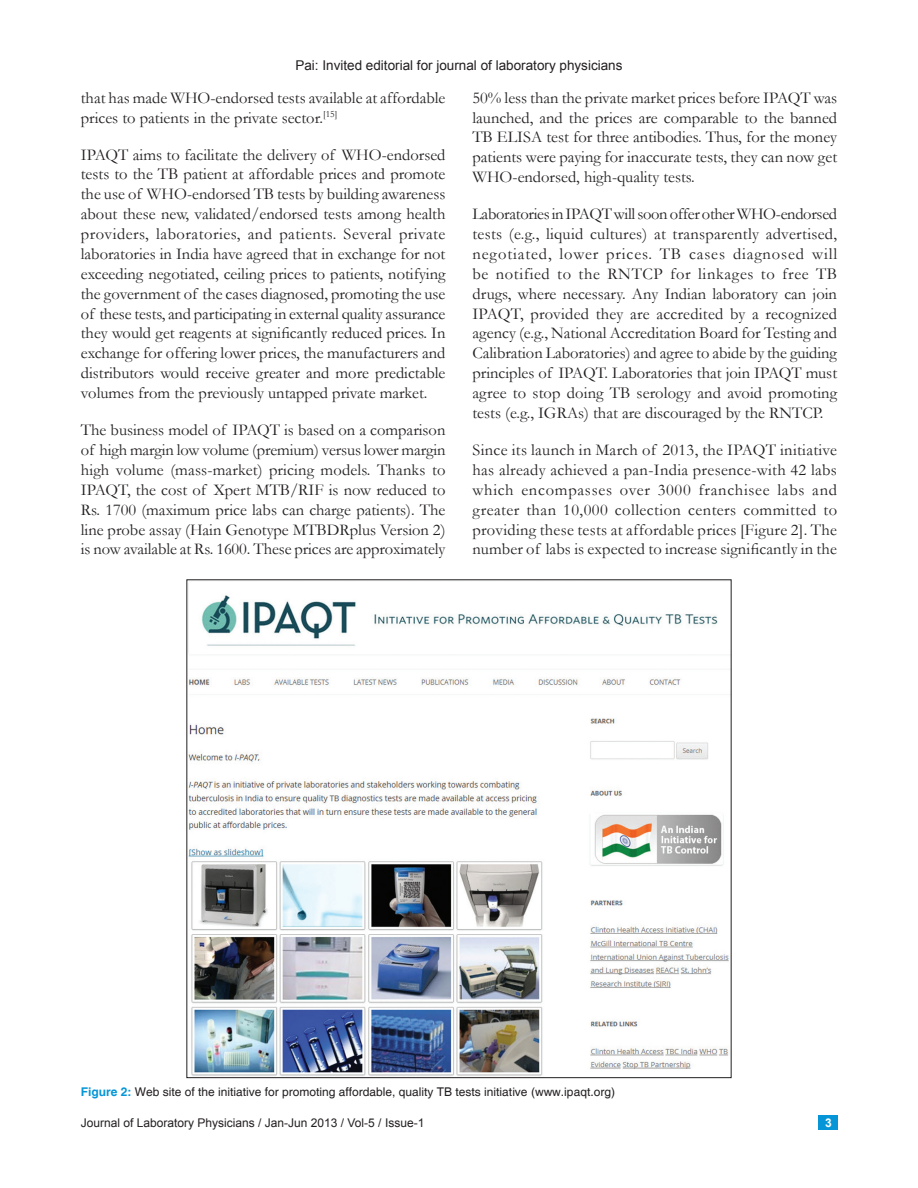
<style>
.page{position:relative;width:918px;height:1188px;background:#fff}
.page>*{position:absolute;margin:0;border:0;box-sizing:border-box;transform-origin:0 0}
.t1{font:16.5px/19.8px "Garamond";color:#231f20;text-align:justify}
.t2{font:13.5px "Arial";color:#231f20}
.t3{font:12px "Helvetica";color:#231f20}
.t4{font:12px "Arial";color:#231f20}
.t5{font:700 12px "Arial";color:#fff}
.s1{font-weight:700;color:#0696d7}
</style>
<div class="page">
<div style="left:818px;top:1115px;width:20px;height:15px;background:#0696d7"></div>
<img style="left:189px;top:595px;width:540px;height:481px">
<p class="t2" style="left:295px;top:57px;width:329px">Pai: Invited editorial for journal of laboratory physicians</p>
<p class="t1" style="left:81px;top:87px;width:366px">that has made WHO‑endorsed tests available at affordable prices to patients in the private sector.<sup>[15]</sup></p>
<p class="t1" style="left:81px;top:144px;width:366px">IPAQT aims to facilitate the delivery of WHO‑endorsed tests to the TB patient at affordable prices and promote the use of WHO‑endorsed TB tests by building awareness about these new, validated/endorsed tests among health providers, laboratories, and patients. Several private laboratories in India have agreed that in exchange for not exceeding negotiated, ceiling prices to patients, notifying the government of the cases diagnosed, promoting the use of these tests, and participating in external quality assurance they would get reagents at significantly reduced prices. In exchange for offering lower prices, the manufacturers and distributors would receive greater and more predictable volumes from the previously untapped private market.</p>
<p class="t1" style="left:81px;top:420px;width:366px">The business model of IPAQT is based on a comparison of high margin low volume (premium) versus lower margin high volume (mass‑market) pricing models. Thanks to IPAQT, the cost of Xpert MTB/RIF is now reduced to Rs. 1700 (maximum price labs can charge patients). The line probe assay (Hain Genotype MTBDRplus Version 2) is now available at Rs. 1600. These prices are approximately</p>
<p class="t1" style="left:472px;top:87px;width:366px">50% less than the private market prices before IPAQT was launched, and the prices are comparable to the banned TB ELISA test for three antibodies. Thus, for the money patients were paying for inaccurate tests, they can now get WHO‑endorsed, high‑quality tests.</p>
<p class="t1" style="left:472px;top:204px;width:366px">Laboratories in IPAQT will soon offer other WHO‑endorsed tests (e.g., liquid cultures) at transparently advertised, negotiated, lower prices. TB cases diagnosed will be notified to the RNTCP for linkages to free TB drugs, where necessary. Any Indian laboratory can join IPAQT, provided they are accredited by a recognized agency (e.g., National Accreditation Board for Testing and Calibration Laboratories) and agree to abide by the guiding principles of IPAQT. Laboratories that join IPAQT must agree to stop doing TB serology and avoid promoting tests (e.g., IGRAs) that are discouraged by the RNTCP.</p>
<p class="t1" style="left:472px;top:440px;width:366px">Since its launch in March of 2013, the IPAQT initiative has already achieved a pan‑India presence‑with 42 labs which encompasses over 3000 franchisee labs and greater than 10,000 collection centers committed to providing these tests at affordable prices [Figure 2]. The number of labs is expected to increase significantly in the</p>
<p class="t3" style="left:81px;top:1084px;width:536px"><span class="s1">Figure 2:</span> Web site of the initiative for promoting affordable, quality TB tests initiative (www.ipaqt.org)</p>
<p class="t4" style="left:81px;top:1115px;width:345px">Journal of Laboratory Physicians / Jan-Jun 2013 / Vol-5 / Issue-1</p>
<p class="t5" style="left:825px;top:1115px;width:8px">3</p>
</div>
